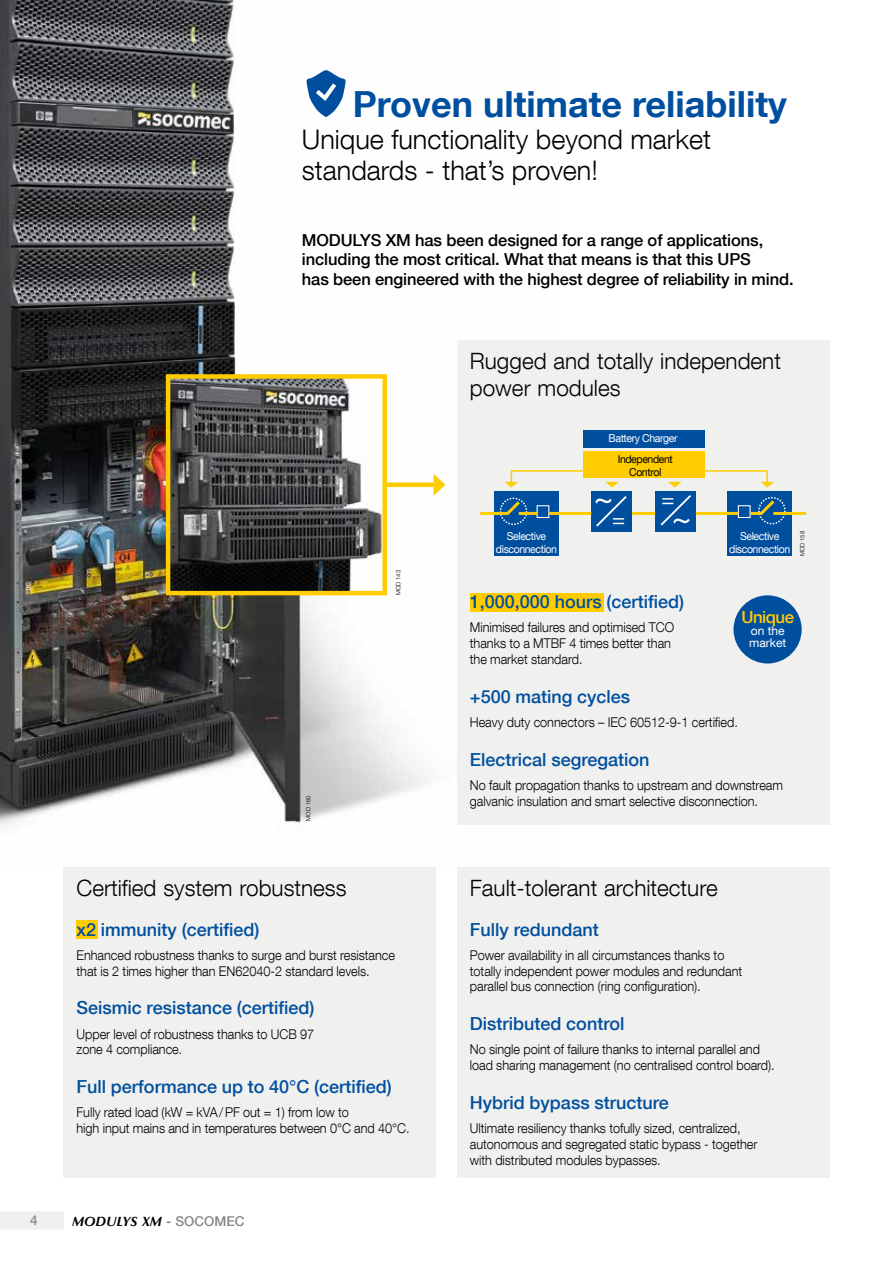
<style>
.page{position:relative;width:893px;height:1263px;background:#fff}
.page>*{position:absolute;margin:0;border:0;box-sizing:border-box;transform-origin:0 0}
.t1{font:36.45px "Helvetica Neue LT Com";color:#fff;scale:.96 1}
.t2{font:700 36px "Helvetica Neue LT Com";color:#004f9f}
.t3{font:300 27px/31.5px "Helvetica Neue LT Com";color:#000}
.t4{font:22.65px "Helvetica Neue LT Com";color:#fff;scale:.96 1}
.t5{font:300 22.5px/27px "Helvetica Neue LT Com";color:#000}
.t6{font:500 18px "Helvetica Neue LT Com";color:#004f9f}
.t7{font:500 16.8px "Helvetica Neue LT Com";letter-spacing:-.03em;color:#fc0}
.t8{font:500 16.5px/19.5px "Helvetica Neue LT Com";letter-spacing:-.005em;color:#000}
.t9{font:300 13.5px/15.8px "Helvetica Neue LT Com";letter-spacing:-.005em;color:#000;scale:.94 1}
.t10{font:italic 700 13.5px "Optima LT";color:#000}
.t11{font:500 13.5px "Helvetica Neue LT Com";color:#878787}
.t12{font:12px/12px "Helvetica Neue LT Com";color:#fff}
.t13{font:10.95px/12.6px "Helvetica Neue LT Com";letter-spacing:-.04em;color:#fff;text-align:center;scale:.96 1}
.t14{font:10.95px/12.6px "Helvetica Neue LT Com";letter-spacing:-.04em;color:#000;text-align:center;scale:.96 1}
.t15{font:300 6px "Helvetica Neue LT Com";color:#000}
.s1{font-family:"Helvetica Neue LT Com";font-weight:500;font-style:normal;color:#878787}
</style>
<div class="page">
<div style="left:0;top:1211px;width:64px;height:18px;background:#f0f0ef"></div>
<img style="left:0;top:0;width:446px;height:872px">
<img style="left:171px;top:379px;width:211px;height:211px">
<div style="left:166px;top:374px;width:221px;height:221px;border:4px solid #fc0"></div>
<div style="left:64px;top:867px;width:372px;height:311px;background:#f0f0ef"></div>
<div style="left:457px;top:340px;width:372px;height:485px;background:#f0f0ef"></div>
<div style="left:457px;top:867px;width:372px;height:311px;background:#f0f0ef"></div>
<div style="left:727px;top:491px;width:65px;height:65px;background:#004f9f"></div>
<div style="left:758px;top:497px;width:28px;height:27px;border:2px dashed #fff;border-radius:50%"></div>
<div style="left:738px;top:505px;width:13px;height:13px;border:1px solid #fff"></div>
<div style="left:583px;top:430px;width:121px;height:18px;background:#004f9f"></div>
<div style="left:494px;top:491px;width:65px;height:65px;background:#004f9f"></div>
<div style="left:583px;top:452px;width:121px;height:26px;background:#fc0"></div>
<div style="left:500px;top:497px;width:27px;height:28px;border:2px dashed #fff;border-radius:50%"></div>
<div style="left:655px;top:491px;width:41px;height:41px;background:#004f9f"></div>
<div style="left:537px;top:505px;width:12px;height:13px;border:1px solid #fff"></div>
<svg style="left:661px;top:495px;width:30px;height:30px"></svg>
<svg style="left:505px;top:470px;width:114px;height:17px"></svg>
<svg style="left:668px;top:469px;width:106px;height:18px"></svg>
<div style="left:591px;top:491px;width:41px;height:41px;background:#004f9f"></div>
<svg style="left:596px;top:496px;width:31px;height:30px"></svg>
<svg style="left:480px;top:498px;width:43px;height:18px"></svg>
<hr style="left:519px;top:512px;width:19px;height:3px;background:#fc0">
<hr style="left:549px;top:512px;width:42px;height:3px;background:#fc0">
<hr style="left:632px;top:512px;width:23px;height:3px;background:#fc0">
<hr style="left:696px;top:512px;width:42px;height:3px;background:#fc0">
<svg style="left:748px;top:497px;width:30px;height:19px"></svg>
<hr style="left:773px;top:512px;width:33px;height:3px;background:#fc0">
<div style="left:386px;top:482px;width:52px;height:5px;background:#fc0"></div>
<svg style="left:433px;top:474px;width:12px;height:22px"></svg>
<svg style="left:306px;top:70px;width:40px;height:47px"></svg>
<div style="left:470px;top:594px;width:134px;height:18px;background:#fc0"></div>
<div style="left:733px;top:595px;width:69px;height:68px;background:#004f9f;border-radius:50%"></div>
<div style="left:77px;top:921px;width:21px;height:18px;background:#fc0"></div>
<h2 class="t2" style="left:353px;top:82px;width:435px">Proven ultimate reliability</h2>
<h3 class="t3" style="left:302px;top:123px;width:411px">Unique functionality beyond market standards - that’s proven!</h3>
<p class="t8" style="left:302px;top:230px;width:493px">MODULYS XM has been designed for a range of applications, including the most critical. What that means is that this UPS<br>has been engineered with the highest degree of reliability in mind.</p>
<h3 class="t5" style="left:470px;top:347px;width:313px">Rugged and totally independent power modules</h3>
<p class="t13" style="left:609px;top:432px;width:73px">Battery Charger</p>
<p class="t14" style="left:618px;top:453px;width:59px">Independent<br>Control</p>
<p class="t15" style="left:305px;top:821px;width:27px;rotate:-90deg">MOD 160</p>
<p class="t15" style="left:395px;top:595px;width:27px;rotate:-90deg">MOD 143</p>
<h1 class="t1" style="left:593px;top:475px;width:23px">~</h1>
<h3 class="t4" style="left:612px;top:505px;width:15px">=</h3>
<h3 class="t4" style="left:662px;top:485px;width:15px">=</h3>
<h1 class="t1" style="left:671px;top:494px;width:23px">~</h1>
<p class="t13" style="left:496px;top:530px;width:65px">Selective disconnection</p>
<p class="t13" style="left:729px;top:530px;width:65px">Selective disconnection</p>
<p class="t15" style="left:799px;top:556px;width:27px;rotate:-90deg">MOD 158</p>
<h3 class="t6" style="left:470px;top:591px;width:216px">1,000,000 hours (certified)</h3>
<p class="t9" style="left:470px;top:619px;width:219px">Minimised failures and optimised TCO thanks to a MTBF 4 times better than the market standard.</p>
<h3 class="t6" style="left:470px;top:685px;width:162px">+500 mating cycles</h3>
<p class="t9" style="left:470px;top:714px;width:287px">Heavy duty connectors – IEC 60512-9-1 certified.</p>
<h3 class="t6" style="left:470px;top:748px;width:181px">Electrical segregation</h3>
<p class="t9" style="left:470px;top:777px;width:335px">No fault propagation thanks to upstream and downstream galvanic insulation and smart selective disconnection.</p>
<p class="t7" style="left:741px;top:607px;width:54px">Unique</p>
<p class="t12" style="left:749px;top:625px;width:39px">on the market</p>
<h3 class="t5" style="left:77px;top:874px;width:271px">Certified system robustness</h3>
<h3 class="t5" style="left:470px;top:874px;width:249px">Fault-tolerant architecture</h3>
<h3 class="t6" style="left:470px;top:918px;width:130px">Fully redundant</h3>
<p class="t9" style="left:470px;top:947px;width:291px">Power availability in all circumstances thanks to totally independent power modules and redundant parallel bus connection (ring configuration).</p>
<h3 class="t6" style="left:470px;top:1013px;width:156px">Distributed control</h3>
<p class="t9" style="left:470px;top:1041px;width:326px">No single point of failure thanks to internal parallel and load sharing management (no centralised control board).</p>
<h3 class="t6" style="left:470px;top:1092px;width:200px">Hybrid bypass structure</h3>
<p class="t9" style="left:470px;top:1120px;width:307px">Ultimate resiliency thanks tofully sized, centralized, autonomous and segregated static bypass - together with distributed modules bypasses.</p>
<h3 class="t6" style="left:77px;top:918px;width:184px">x2 immunity (certified)</h3>
<p class="t9" style="left:77px;top:947px;width:340px">Enhanced robustness thanks to surge and burst resistance that is 2 times higher than EN62040-2 standard levels.</p>
<h3 class="t6" style="left:77px;top:997px;width:239px">Seismic resistance (certified)</h3>
<p class="t9" style="left:77px;top:1026px;width:254px">Upper level of robustness thanks to UCB 97 zone 4 compliance.</p>
<h3 class="t6" style="left:77px;top:1076px;width:317px">Full performance up to 40°C (certified)</h3>
<p class="t9" style="left:77px;top:1104px;width:356px">Fully rated load (kW = kVA/PF out = 1) from low to<br>high input mains and in temperatures between 0°C and 40°C.</p>
<p class="t11" style="left:30px;top:1212px;width:9px">4</p>
<p class="t10" style="left:72px;top:1213px;width:174px">MODULYS XM <span class="s1">- SOCOMEC</span></p>
</div>
